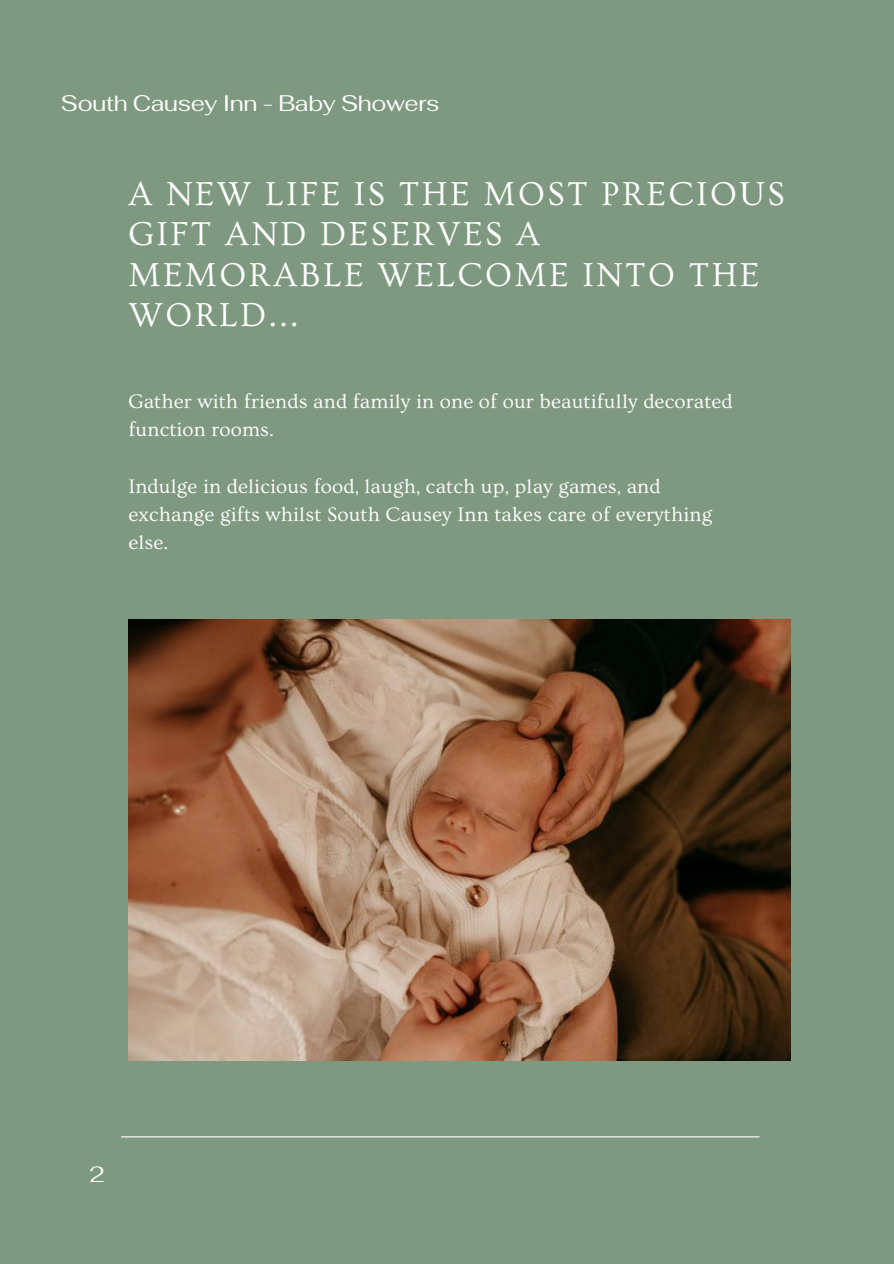
<style>
.page{position:relative;width:894px;height:1264px;background:#fff}
.page>*{position:absolute;margin:0;border:0;box-sizing:border-box;transform-origin:0 0}
.t1{font:34.65px/40.5px "Ovo";letter-spacing:.07em;color:#fff}
.t2{font:22.5px "Fahkwang";letter-spacing:-.015em;color:#fff}
.t3{font:22.2px "Fahkwang";color:#fff}
.t4{font:20.55px/28px "Ovo";letter-spacing:.01em;color:#fff}
</style>
<div class="page">
<div style="left:0;top:0;width:893px;height:1263px;background:#7e9980"></div>
<hr style="left:121px;top:1136px;width:638px;height:1px;background:#fff">
<img style="left:128px;top:619px;width:662px;height:441px">
<p class="t2" style="left:61px;top:88px;width:380px">South Causey Inn - Baby Showers</p>
<h1 class="t1" style="left:128px;top:174px;width:657px">A NEW LIFE IS THE MOST PRECIOUS<br>GIFT AND DESERVES A<br>MEMORABLE WELCOME INTO THE<br>WORLD...</h1>
<p class="t4" style="left:128px;top:388px;width:605px">Gather with friends and family in one of our beautifully decorated function rooms.</p>
<p class="t4" style="left:128px;top:472px;width:585px">Indulge in delicious food, laugh, catch up, play games, and exchange gifts whilst South Causey Inn takes care of everything else.</p>
<p class="t3" style="left:89px;top:1159px;width:17px">2</p>
</div>
